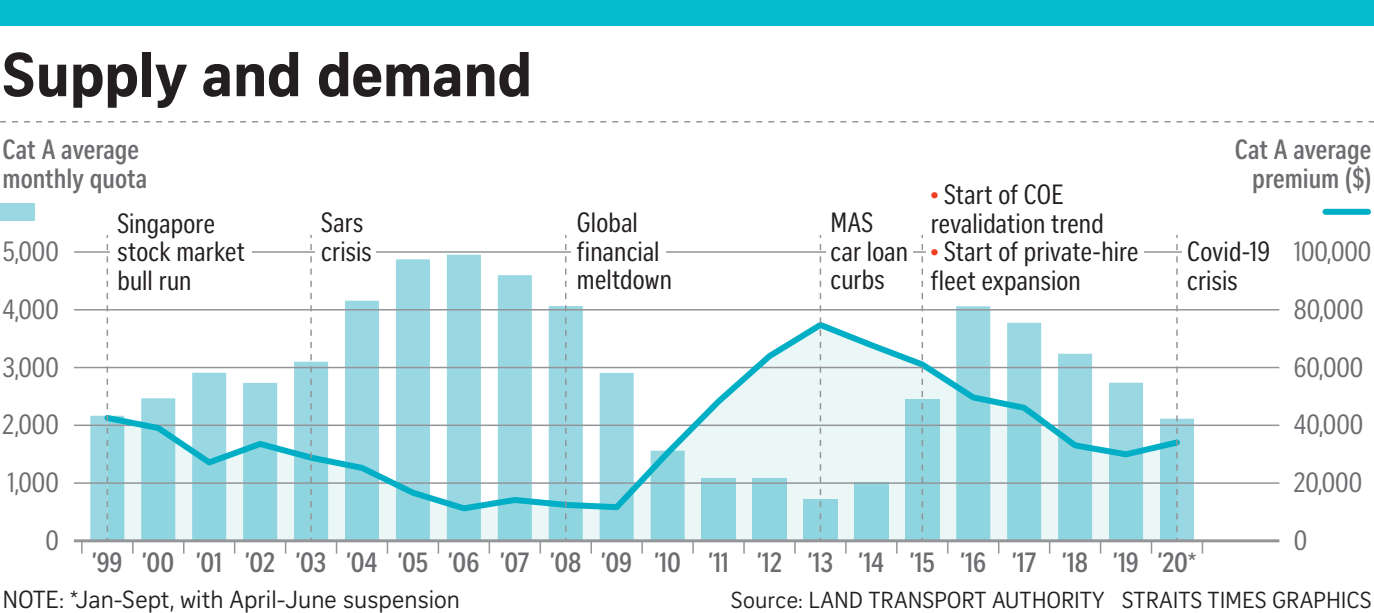
<style>
.page{position:relative;width:1374px;height:613px;background:#fff}
.page>*{position:absolute;margin:0;border:0;box-sizing:border-box;transform-origin:0 0}
.t1{font:700 60px "Curator Serp Text";letter-spacing:-.01em;color:#231f20}
.t2{font:27px/28.5px "Curator Head Cond ST Regular";letter-spacing:.005em;color:#231f20}
.t3{font:700 27px/28.5px "Curator Head Cond ST Semi";color:#6c6d70}
.t4{font:27px "Curator Head Cond ST Regular";color:#6c6d70}
.t5{font:24px "Curator Serp Text";color:#231f20}
.t6{font:22.5px "Curator Serp Text";letter-spacing:.01em;color:#231f20}
.s1{color:#ef3e22}
</style>
<div class="page">
<svg style="left:0;top:121px;width:1373px;height:1px"></svg>
<div style="left:0;top:0;width:1373px;height:26px;background:#03bace"></div>
<div style="left:0;top:203px;width:34px;height:17px;background:#99d8e3"></div>
<div style="left:1325px;top:209px;width:42px;height:6px;background:#00afc6"></div>
<div style="left:124px;top:514px;width:1035px;height:25px;background:#ebf6f6"></div>
<svg style="left:141px;top:514px;width:34px;height:25px"></svg>
<svg style="left:192px;top:514px;width:34px;height:25px"></svg>
<svg style="left:243px;top:514px;width:34px;height:25px"></svg>
<svg style="left:345px;top:300px;width:34px;height:239px"></svg>
<svg style="left:396px;top:259px;width:34px;height:280px;background:#96d6e1"></svg>
<svg style="left:447px;top:254px;width:34px;height:285px;background:#96d7e1"></svg>
<svg style="left:498px;top:275px;width:34px;height:264px;background:#95d6e1"></svg>
<svg style="left:599px;top:514px;width:34px;height:25px"></svg>
<svg style="left:650px;top:514px;width:34px;height:25px"></svg>
<div style="left:701px;top:478px;width:34px;height:62px;background:#8ed5e0"></div>
<div style="left:752px;top:478px;width:34px;height:62px;background:#8ed5e0"></div>
<div style="left:803px;top:499px;width:34px;height:41px;background:#8ed5e0"></div>
<div style="left:854px;top:481px;width:34px;height:59px;background:#8ed5e0"></div>
<div style="left:905px;top:399px;width:34px;height:141px;background:#8ed5e0"></div>
<svg style="left:956px;top:306px;width:34px;height:233px"></svg>
<svg style="left:1007px;top:514px;width:34px;height:25px"></svg>
<svg style="left:1058px;top:514px;width:34px;height:25px"></svg>
<svg style="left:1109px;top:514px;width:34px;height:25px"></svg>
<svg style="left:81px;top:542px;width:2px;height:11px"></svg>
<svg style="left:437px;top:542px;width:2px;height:11px"></svg>
<svg style="left:488px;top:542px;width:2px;height:11px"></svg>
<svg style="left:539px;top:542px;width:2px;height:11px"></svg>
<svg style="left:590px;top:542px;width:2px;height:11px"></svg>
<svg style="left:641px;top:542px;width:2px;height:11px"></svg>
<svg style="left:692px;top:542px;width:2px;height:11px"></svg>
<svg style="left:1048px;top:542px;width:2px;height:11px"></svg>
<svg style="left:1099px;top:542px;width:2px;height:11px"></svg>
<svg style="left:1150px;top:542px;width:2px;height:11px"></svg>
<svg style="left:1201px;top:542px;width:2px;height:11px"></svg>
<hr style="left:74px;top:539px;width:1205px;height:3px;background:#939598">
<hr style="left:74px;top:482px;width:1205px;height:1px;background:#939598">
<hr style="left:74px;top:424px;width:1205px;height:2px;background:#939598">
<hr style="left:74px;top:366px;width:1205px;height:2px;background:#939598">
<hr style="left:74px;top:309px;width:1205px;height:1px;background:#939598">
<hr style="left:74px;top:251px;width:1205px;height:1px;background:#939598">
<svg style="left:124px;top:317px;width:1035px;height:197px"></svg>
<svg style="left:90px;top:235px;width:34px;height:305px"></svg>
<svg style="left:294px;top:235px;width:34px;height:305px"></svg>
<svg style="left:548px;top:235px;width:35px;height:305px"></svg>
<svg style="left:819px;top:235px;width:2px;height:296px"></svg>
<svg style="left:921px;top:235px;width:2px;height:296px"></svg>
<svg style="left:1159px;top:235px;width:34px;height:305px"></svg>
<div style="left:111px;top:243px;width:141px;height:16px;background:#fff"></div>
<div style="left:316px;top:243px;width:60px;height:16px;background:#fff"></div>
<div style="left:571px;top:243px;width:94px;height:16px;background:#fff"></div>
<div style="left:1182px;top:243px;width:98px;height:16px;background:#fff"></div>
<div style="left:825px;top:243px;width:87px;height:16px;background:#fff"></div>
<div style="left:926px;top:243px;width:218px;height:16px;background:#fff"></div>
<h1 class="t1" style="left:3px;top:38px;width:531px">Supply and demand</h1>
<p class="t3" style="left:3px;top:135px;width:146px">Cat A average monthly quota</p>
<p class="t3" style="left:1234px;top:135px;width:138px;text-align:right">Cat A average premium ($)</p>
<p class="t2" style="left:930px;top:180px;width:175px"><span class="s1">•</span> Start of COE revalidation trend</p>
<p class="t2" style="left:930px;top:237px;width:209px"><span class="s1">•</span> Start of private-hire fleet expansion</p>
<p class="t2" style="left:1187px;top:237px;width:84px">Covid-19 crisis</p>
<p class="t2" style="left:117px;top:209px;width:129px">Singapore stock market bull run</p>
<p class="t2" style="left:321px;top:209px;width:52px">Sars crisis</p>
<p class="t2" style="left:577px;top:209px;width:97px">Global financial meltdown</p>
<p class="t2" style="left:830px;top:209px;width:79px">MAS car loan curbs</p>
<p class="t4" style="left:1293px;top:237px;width:79px">100,000</p>
<p class="t4" style="left:3px;top:237px;width:57px">5,000</p>
<p class="t4" style="left:3px;top:294px;width:58px">4,000</p>
<p class="t4" style="left:1293px;top:294px;width:71px">80,000</p>
<p class="t4" style="left:3px;top:352px;width:58px">3,000</p>
<p class="t4" style="left:1293px;top:352px;width:71px">60,000</p>
<p class="t4" style="left:3px;top:410px;width:58px">2,000</p>
<p class="t4" style="left:1293px;top:410px;width:71px">40,000</p>
<p class="t4" style="left:7px;top:467px;width:53px">1,000</p>
<p class="t4" style="left:1293px;top:467px;width:70px">20,000</p>
<p class="t4" style="left:45px;top:525px;width:15px">0</p>
<p class="t4" style="left:1293px;top:525px;width:15px">0</p>
<p class="t3" style="left:92px;top:548px;width:1105px">’99 ’00 ’01 ’02 ’03 ’04 ’05 ’06 ’07 ’08 ’09 ’10 ’11 ’12 ’13 ’14 ’15 ’16 ’17 ’18 ’19 ’20*</p>
<p class="t5" style="left:3px;top:584px;width:459px">NOTE: *Jan-Sept, with April-June suspension</p>
<p class="t6" style="left:731px;top:587px;width:641px">Source: LAND TRANSPORT AUTHORITY STRAITS TIMES GRAPHICS</p>
</div>
